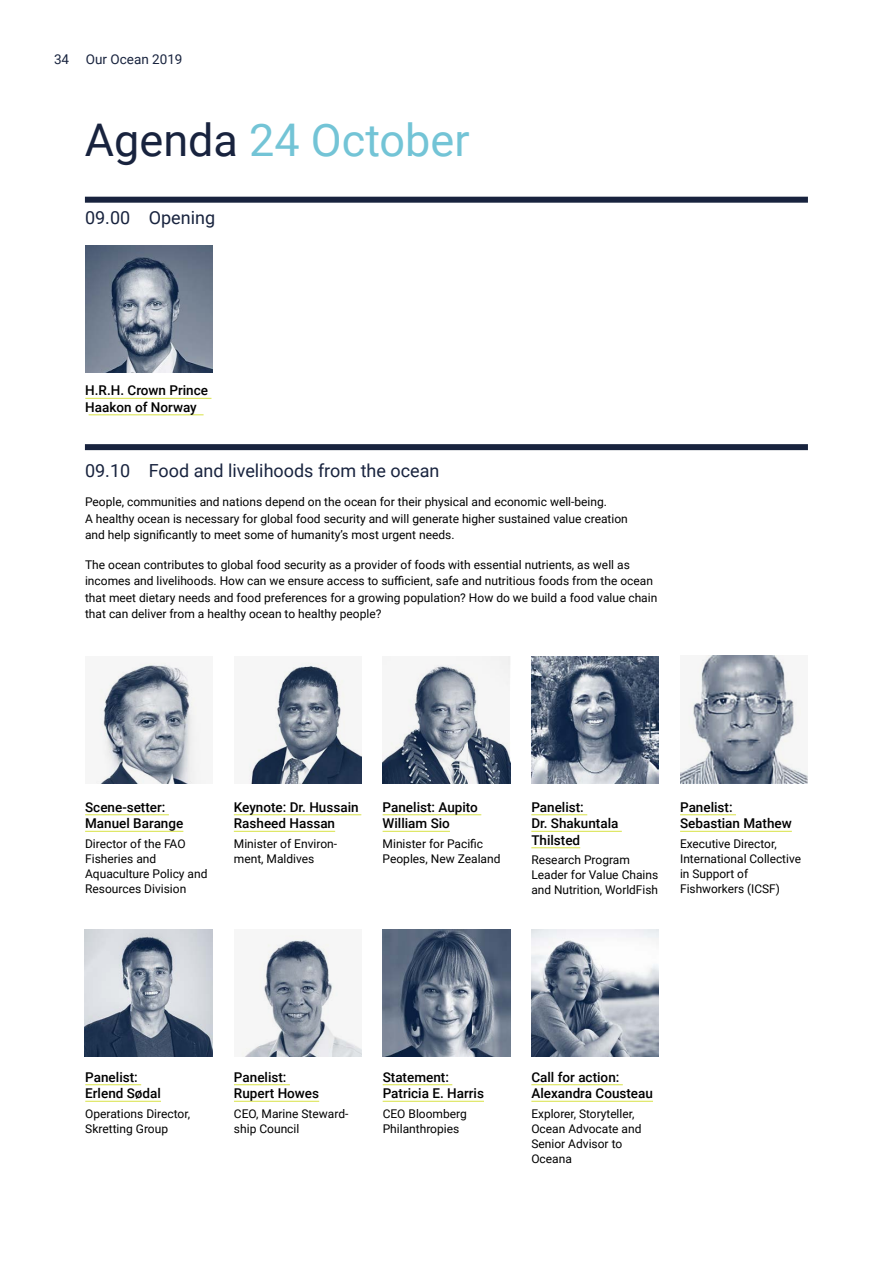
<style>
.page{position:relative;width:893px;height:1263px;background:#fff}
.page>*{position:absolute;margin:0;border:0;box-sizing:border-box;transform-origin:0 0}
.Programtekst{font:45px "Roboto";color:#73c4d6}
.Programtekst-2{font:18px "Roboto";color:#18233e}
.Navn{font:500 13.5px/16.5px "Roboto";color:#000}
.Programtekst-3{font:500 13.5px/16.5px "Roboto";color:#000}
.t1{font:13.5px "Roboto";color:#18233e}
.om{font:12px/15px "Roboto";color:#000}
.tabelltekst{font:12px/16.5px "Roboto";color:#000}
.tabelltekst_space_af{font:12px/16.5px "Roboto";color:#000}
.s1{color:#18233e}
</style>
<div class="page">
<img style="left:85px;top:245px;width:128px;height:128px">
<hr style="left:85px;top:814px;width:84px;height:1px;background:#d8e244">
<hr style="left:85px;top:831px;width:98px;height:1px;background:#d8e244">
<hr style="left:234px;top:814px;width:127px;height:1px;background:#d8e244">
<hr style="left:234px;top:831px;width:101px;height:1px;background:#d8e244">
<hr style="left:383px;top:814px;width:98px;height:1px;background:#d8e244">
<hr style="left:383px;top:831px;width:67px;height:1px;background:#d8e244">
<hr style="left:531px;top:814px;width:56px;height:1px;background:#d8e244">
<hr style="left:531px;top:831px;width:91px;height:1px;background:#d8e244">
<hr style="left:531px;top:847px;width:49px;height:1px;background:#d8e244">
<hr style="left:680px;top:814px;width:56px;height:1px;background:#d8e244">
<hr style="left:680px;top:831px;width:112px;height:1px;background:#d8e244">
<img style="left:96px;top:662px;width:105px;height:122px">
<img style="left:680px;top:655px;width:128px;height:128px">
<img style="left:531px;top:929px;width:128px;height:127px">
<img style="left:249px;top:662px;width:112px;height:122px">
<img style="left:85px;top:929px;width:127px;height:127px">
<img style="left:383px;top:656px;width:127px;height:128px">
<img style="left:241px;top:935px;width:120px;height:121px">
<img style="left:531px;top:656px;width:128px;height:128px">
<img style="left:382px;top:929px;width:128px;height:127px">
<div style="left:85px;top:197px;width:723px;height:6px;background:#18233e"></div>
<div style="left:85px;top:444px;width:723px;height:6px;background:#18233e"></div>
<hr style="left:85px;top:398px;width:126px;height:1px;background:#d8e244">
<hr style="left:89px;top:414px;width:115px;height:1px;background:#d8e244">
<hr style="left:85px;top:1084px;width:56px;height:1px;background:#d8e244">
<hr style="left:85px;top:1101px;width:76px;height:1px;background:#d8e244">
<hr style="left:234px;top:1084px;width:56px;height:1px;background:#d8e244">
<hr style="left:234px;top:1101px;width:85px;height:1px;background:#d8e244">
<hr style="left:383px;top:1084px;width:69px;height:1px;background:#d8e244">
<hr style="left:383px;top:1101px;width:101px;height:1px;background:#d8e244">
<hr style="left:531px;top:1084px;width:92px;height:1px;background:#d8e244">
<hr style="left:531px;top:1101px;width:122px;height:1px;background:#d8e244">
<p class="t1" style="left:54px;top:50px;width:130px">34 Our Ocean 2019</p>
<p class="Programtekst" style="left:85px;top:108px;width:386px"><span class="s1">Agenda</span> 24 October</p>
<p class="Programtekst-2" style="left:85px;top:205px;width:132px">09.00 Opening</p>
<p class="Programtekst-3" style="left:85px;top:382px;width:124px">H.R.H. Crown Prince<br>Haakon of Norway</p>
<p class="Programtekst-2" style="left:85px;top:458px;width:356px">09.10 Food and livelihoods from the ocean</p>
<p class="tabelltekst_space_af" style="left:85px;top:493px;width:544px">People, communities and nations depend on the ocean for their physical and economic well-being.<br>A healthy ocean is necessary for global food security and will generate higher sustained value creation and help significantly to meet some of humanity’s most urgent needs.</p>
<p class="tabelltekst" style="left:85px;top:555px;width:574px">The ocean contributes to global food security as a provider of foods with essential nutrients, as well as incomes and livelihoods. How can we ensure access to sufficient, safe and nutritious foods from the ocean that meet dietary needs and food preferences for a growing population? How do we build a food value chain that can deliver from a healthy ocean to healthy people?</p>
<h5 class="Navn" style="left:85px;top:798px;width:100px">Scene-setter:<br>Manuel Barange</h5>
<p class="om" style="left:85px;top:835px;width:124px">Director of the FAO<br>Fisheries and<br>Aquaculture Policy and<br>Resources Division</p>
<h5 class="Navn" style="left:234px;top:798px;width:126px">Keynote: Dr. Hussain<br>Rasheed Hassan</h5>
<p class="om" style="left:234px;top:835px;width:105px">Minister of Environ&shy;ment, Maldives</p>
<h5 class="Navn" style="left:383px;top:798px;width:97px">Panelist: Aupito<br>William Sio</h5>
<p class="om" style="left:383px;top:835px;width:119px">Minister for Pacific<br>Peoples, New Zealand</p>
<h5 class="Navn" style="left:531px;top:798px;width:89px">Panelist:<br>Dr. Shakuntala<br>Thilsted</h5>
<p class="om" style="left:531px;top:852px;width:128px">Research Program<br>Leader for Value Chains and Nutrition, WorldFish</p>
<h5 class="Navn" style="left:680px;top:798px;width:113px">Panelist:<br>Sebastian Mathew</h5>
<p class="om" style="left:680px;top:835px;width:122px">Executive Director,<br>International Collective in Support of<br>Fishworkers (ICSF)</p>
<h5 class="Navn" style="left:85px;top:1068px;width:77px">Panelist:<br>Erlend Sødal</h5>
<p class="om" style="left:85px;top:1105px;width:106px">Operations Director,<br>Skretting Group</p>
<h5 class="Navn" style="left:234px;top:1068px;width:87px">Panelist:<br>Rupert Howes</h5>
<p class="om" style="left:234px;top:1105px;width:116px">CEO, Marine Steward&shy;ship Council</p>
<h5 class="Navn" style="left:383px;top:1068px;width:103px">Statement:<br>Patricia E. Harris</h5>
<p class="om" style="left:383px;top:1105px;width:86px">CEO Bloomberg<br>Philanthropies</p>
<h5 class="Navn" style="left:531px;top:1068px;width:123px">Call for action:<br>Alexandra Cousteau</h5>
<p class="om" style="left:531px;top:1105px;width:112px">Explorer, Storyteller,<br>Ocean Advocate and<br>Senior Advisor to<br>Oceana</p>
</div>
